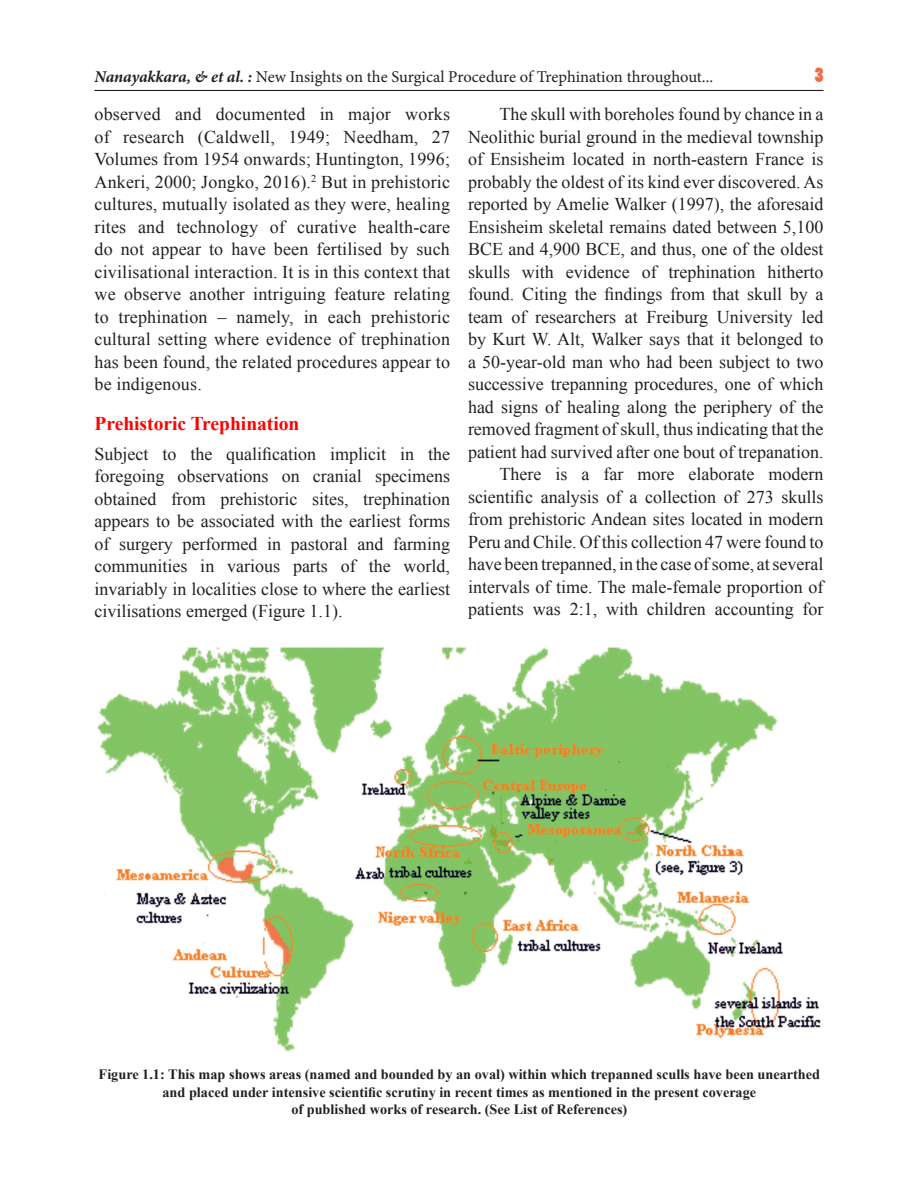
<style>
.page{position:relative;width:918px;height:1188px;background:#fff}
.page>*{position:absolute;margin:0;border:0;box-sizing:border-box;transform-origin:0 0}
.sub_head_1{font:700 19.5px "Times New Roman";color:#f00}
.t1{font:19.5px "Poplar Std";color:#f26b41}
.Body_text{font:18px/22.5px "Times New Roman";color:#231f20;text-align:justify}
.Body_left{font:18px/22.5px "Times New Roman";letter-spacing:.005em;color:#231f20;text-align:justify}
.t2{font:16.5px "Minion Pro";color:#231f20}
.t3{font:700 14.25px/17.9px "Times New Roman";color:#231f20;text-align:center}
.s1{font-weight:700;font-style:italic}
</style>
<div class="page">
<hr style="left:94px;top:90px;width:730px;height:1px;background:#231f20">
<img style="left:97px;top:647px;width:724px;height:405px">
<p class="t2" style="left:94px;top:66px;width:620px"><span class="s1">Nanayakkara, &amp; et al. :</span> New Insights on the Surgical Procedure of Trephination throughout...</p>
<p class="t1" style="left:815px;top:65px;width:10px">3</p>
<p class="Body_left" style="left:94px;top:103px;width:357px">observed and documented in major works of research (Caldwell, 1949; Needham, 27<br>Volumes from 1954 onwards; Huntington, 1996; Ankeri, 2000; Jongko, 2016).<sup>2</sup> But in prehistoric cultures, mutually isolated as they were, healing rites and technology of curative health-care do not appear to have been fertilised by such civilisational interaction. It is in this context that we observe another intriguing feature relating to trephination – namely, in each prehistoric cultural setting where evidence of trephination has been found, the related procedures appear to be indigenous.</p>
<p class="sub_head_1" style="left:94px;top:410px;width:206px">Prehistoric Trephination</p>
<p class="Body_left" style="left:94px;top:442px;width:357px">Subject to the qualification implicit in the foregoing observations on cranial specimens obtained from prehistoric sites, trephination appears to be associated with the earliest forms of surgery performed in pastoral and farming communities in various parts of the world, invariably in localities close to where the earliest civilisations emerged (Figure 1.1).</p>
<p class="Body_text" style="left:468px;top:103px;width:357px;text-indent:32px">The skull with boreholes found by chance in a Neolithic burial ground in the medieval township of Ensisheim located in north-eastern France is probably the oldest of its kind ever discovered. As reported by Amelie Walker (1997), the aforesaid Ensisheim skeletal remains dated between 5,100<br>BCE and 4,900 BCE, and thus, one of the oldest skulls with evidence of trephination hitherto found. Citing the findings from that skull by a team of researchers at Freiburg University led by Kurt W. Alt, Walker says that it belonged to a 50-year-old man who had been subject to two successive trepanning procedures, one of which had signs of healing along the periphery of the removed fragment of skull, thus indicating that the patient had survived after one bout of trepanation.</p>
<p class="Body_text" style="left:468px;top:463px;width:357px;text-indent:32px">There is a far more elaborate modern scientific analysis of a collection of 273 skulls from prehistoric Andean sites located in modern Peru and Chile. Of this collection 47 were found to have been trepanned, in the case of some, at several intervals of time. The male-female proportion of patients was 2:1, with children accounting for</p>
<p class="t3" style="left:99px;top:1065px;width:723px">Figure 1.1: This map shows areas (named and bounded by an oval) within which trepanned sculls have been unearthed and placed under intensive scientific scrutiny in recent times as mentioned in the present coverage<br>of published works of research. (See List of References)</p>
</div>
